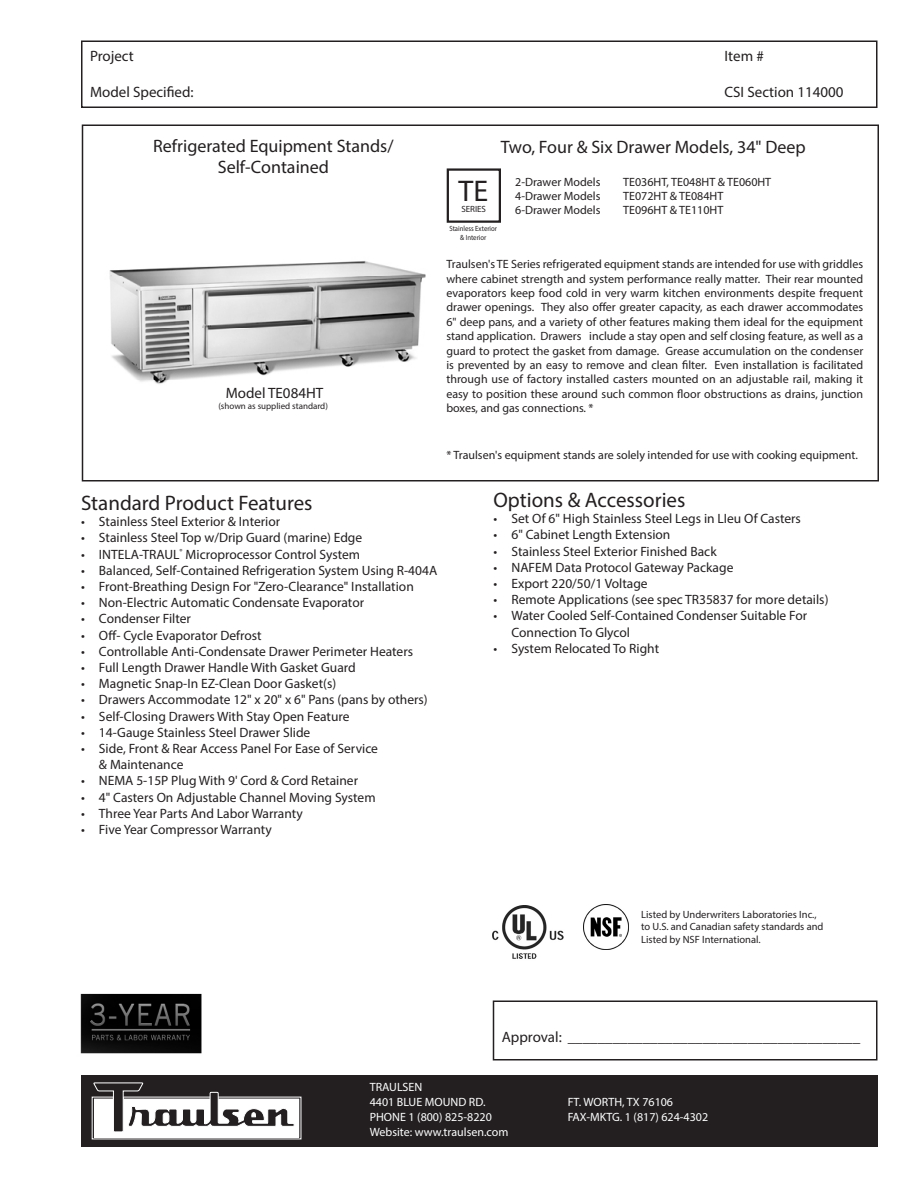
<style>
.page{position:relative;width:918px;height:1188px;background:#fff}
.page>*{position:absolute;margin:0;border:0;box-sizing:border-box;transform-origin:0 0}
.Lines_Above_Models{font:30px "Myriad Pro";color:#231f20}
.Features_Accessories{font:21px "Myriad Pro";color:#231f20}
.Photo_Headline{font:18px "Myriad Pro";color:#231f20}
.Features_Accessories-2{font:15px "Myriad Pro";color:#231f20}
.Features_Accessories-3{font:13.5px "Myriad Pro";color:#231f20}
.Models_Text{font:12px/14.4px "Myriad Pro";color:#231f20;text-align:justify}
.t1{font:12px/15px "Myriad Pro";color:#fff}
.Lines_Above_Models-2{font:12px "Myriad Pro";color:#231f20}
.Features_Accessories-4{font:12px "Myriad Pro";color:#231f20}
.Listed_by_Classified{font:10.5px/12.6px "Myriad Pro";color:#231f20}
.Features_Accessories-5{font:9px "Myriad Pro";color:#231f20}
.Features_Accessories-6{font:7.5px "Myriad Pro";color:#231f20;scale:.9 1}
</style>
<div class="page">
<div style="left:81px;top:1076px;width:797px;height:72px;background:#231f20"></div>
<div style="left:81px;top:40px;width:797px;height:68px;border:2px solid #231f20"></div>
<svg style="left:92px;top:1083px;width:209px;height:56px"></svg>
<div style="left:82px;top:124px;width:797px;height:358px;border:2px solid #231f20"></div>
<img style="left:584px;top:904px;width:45px;height:45px">
<img style="left:493px;top:906px;width:70px;height:53px">
<div style="left:447px;top:168px;width:54px;height:55px;border:2px solid #231f20"></div>
<img style="left:109px;top:261px;width:317px;height:123px">
<div style="left:493px;top:1000px;width:385px;height:60px;border:2px solid #231f20"></div>
<img style="left:80px;top:993px;width:122px;height:61px">
<p class="Features_Accessories-2" style="left:90px;top:47px;width:45px">Project</p>
<p class="Features_Accessories-2" style="left:724px;top:47px;width:41px">Item #</p>
<p class="Features_Accessories-2" style="left:90px;top:83px;width:105px">Model Specified:</p>
<p class="Features_Accessories-2" style="left:724px;top:83px;width:121px">CSI Section 114000</p>
<p class="Photo_Headline" style="left:153px;top:134px;width:242px">Refrigerated Equipment Stands/</p>
<p class="Photo_Headline" style="left:218px;top:155px;width:113px">Self-Contained</p>
<p class="Features_Accessories-2" style="left:226px;top:384px;width:99px">Model TE084HT</p>
<p class="Features_Accessories-5" style="left:218px;top:401px;width:111px">(shown as supplied standard)</p>
<p class="Lines_Above_Models" style="left:459px;top:172px;width:31px">TE</p>
<p class="Features_Accessories-5" style="left:461px;top:203px;width:26px">SERIES</p>
<p class="Photo_Headline" style="left:501px;top:136px;width:307px">Two, Four &amp; Six Drawer Models, 34" Deep</p>
<p class="Lines_Above_Models-2" style="left:515px;top:174px;width:87px">2-Drawer Models</p>
<p class="Lines_Above_Models-2" style="left:623px;top:174px;width:150px">TE036HT, TE048HT &amp; TE060HT</p>
<p class="Lines_Above_Models-2" style="left:515px;top:189px;width:87px">4-Drawer Models</p>
<p class="Lines_Above_Models-2" style="left:623px;top:189px;width:102px">TE072HT &amp; TE084HT</p>
<p class="Lines_Above_Models-2" style="left:515px;top:203px;width:87px">6-Drawer Models</p>
<p class="Lines_Above_Models-2" style="left:623px;top:203px;width:102px">TE096HT &amp; TE110HT</p>
<p class="Features_Accessories-6" style="left:449px;top:224px;width:55px">Stainless Exterior</p>
<p class="Features_Accessories-6" style="left:460px;top:233px;width:31px">&amp; Interior</p>
<p class="Models_Text" style="left:446px;top:257px;width:418px">Traulsen's TE Series refrigerated equipment stands are intended for use with griddles where cabinet strength and system performance really matter. Their rear mounted evaporators keep food cold in very warm kitchen environments despite frequent drawer openings. They also offer greater capacity, as each drawer accommodates 6" deep pans, and a variety of other features making them ideal for the equipment stand application. Drawers include a stay open and self closing feature, as well as a guard to protect the gasket from damage. Grease accumulation on the condenser is prevented by an easy to remove and clean filter. Even installation is facilitated through use of factory installed casters mounted on an adjustable rail, making it easy to position these around such common floor obstructions as drains, junction</p>
<p class="Models_Text" style="left:446px;top:401px;width:149px">boxes, and gas connections. *</p>
<p class="Features_Accessories-4" style="left:446px;top:447px;width:413px">* Traulsen's equipment stands are solely intended for use with cooking equipment.</p>
<p class="Features_Accessories" style="left:81px;top:490px;width:233px">Standard Product Features</p>
<p class="Features_Accessories-3" style="left:81px;top:513px;width:201px">• Stainless Steel Exterior &amp; Interior</p>
<p class="Features_Accessories-3" style="left:81px;top:530px;width:283px">• Stainless Steel Top w/Drip Guard (marine) Edge</p>
<p class="Features_Accessories-3" style="left:81px;top:546px;width:281px">• INTELA-TRAUL<sup>®</sup> Microprocessor Control System</p>
<p class="Features_Accessories-3" style="left:81px;top:562px;width:358px">• Balanced, Self-Contained Refrigeration System Using R-404A</p>
<p class="Features_Accessories-3" style="left:81px;top:578px;width:334px">• Front-Breathing Design For "Zero-Clearance" Installation</p>
<p class="Features_Accessories-3" style="left:81px;top:594px;width:285px">• Non-Electric Automatic Condensate Evaporator</p>
<p class="Features_Accessories-3" style="left:81px;top:611px;width:111px">• Condenser Filter</p>
<p class="Features_Accessories-3" style="left:81px;top:627px;width:182px">• Off- Cycle Evaporator Defrost</p>
<p class="Features_Accessories-3" style="left:81px;top:643px;width:334px">• Controllable Anti-Condensate Drawer Perimeter Heaters</p>
<p class="Features_Accessories-3" style="left:81px;top:659px;width:276px">• Full Length Drawer Handle With Gasket Guard</p>
<p class="Features_Accessories-3" style="left:81px;top:675px;width:257px">• Magnetic Snap-In EZ-Clean Door Gasket(s)</p>
<p class="Features_Accessories-3" style="left:81px;top:692px;width:348px">• Drawers Accommodate 12" x 20" x 6" Pans (pans by others)</p>
<p class="Features_Accessories-3" style="left:81px;top:708px;width:270px">• Self-Closing Drawers With Stay Open Feature</p>
<p class="Features_Accessories-3" style="left:81px;top:724px;width:231px">• 14-Gauge Stainless Steel Drawer Slide</p>
<p class="Features_Accessories-3" style="left:81px;top:740px;width:299px">• Side, Front &amp; Rear Access Panel For Ease of Service</p>
<p class="Features_Accessories-3" style="left:99px;top:756px;width:86px">&amp; Maintenance</p>
<p class="Features_Accessories-3" style="left:81px;top:773px;width:279px">• NEMA 5-15P Plug With 9' Cord &amp; Cord Retainer</p>
<p class="Features_Accessories-3" style="left:81px;top:789px;width:296px">• 4" Casters On Adjustable Channel Moving System</p>
<p class="Features_Accessories-3" style="left:81px;top:805px;width:223px">• Three Year Parts And Labor Warranty</p>
<p class="Features_Accessories-3" style="left:81px;top:821px;width:192px">• Five Year Compressor Warranty</p>
<p class="Features_Accessories" style="left:494px;top:487px;width:193px">Options &amp; Accessories</p>
<p class="Features_Accessories-3" style="left:494px;top:510px;width:309px">• Set Of 6" High Stainless Steel Legs in LIeu Of Casters</p>
<p class="Features_Accessories-3" style="left:494px;top:527px;width:178px">• 6" Cabinet Length Extension</p>
<p class="Features_Accessories-3" style="left:494px;top:543px;width:225px">• Stainless Steel Exterior Finished Back</p>
<p class="Features_Accessories-3" style="left:494px;top:559px;width:241px">• NAFEM Data Protocol Gateway Package</p>
<p class="Features_Accessories-3" style="left:494px;top:575px;width:156px">• Export 220/50/1 Voltage</p>
<p class="Features_Accessories-3" style="left:494px;top:591px;width:337px">• Remote Applications (see spec TR35837 for more details)</p>
<p class="Features_Accessories-3" style="left:494px;top:608px;width:315px">• Water Cooled Self-Contained Condenser Suitable For</p>
<p class="Features_Accessories-3" style="left:511px;top:624px;width:120px">Connection To Glycol</p>
<p class="Features_Accessories-3" style="left:494px;top:640px;width:167px">• System Relocated To Right</p>
<p class="Listed_by_Classified" style="left:641px;top:908px;width:184px">Listed by Underwriters Laboratories Inc., to U.S. and Canadian safety standards and<br>Listed by NSF International.</p>
<p class="Features_Accessories-2" style="left:502px;top:1028px;width:360px">Approval: _______________________________________</p>
<p class="t1" style="left:370px;top:1080px;width:117px">TRAULSEN<br>4401 BLUE MOUND RD.</p>
<p class="t1" style="left:568px;top:1095px;width:107px">FT. WORTH, TX 76106</p>
<p class="t1" style="left:370px;top:1110px;width:124px">PHONE 1 (800) 825-8220</p>
<p class="t1" style="left:568px;top:1110px;width:142px">FAX-MKTG. 1 (817) 624-4302</p>
<p class="t1" style="left:370px;top:1125px;width:140px">Website: www.traulsen.com</p>
</div>
